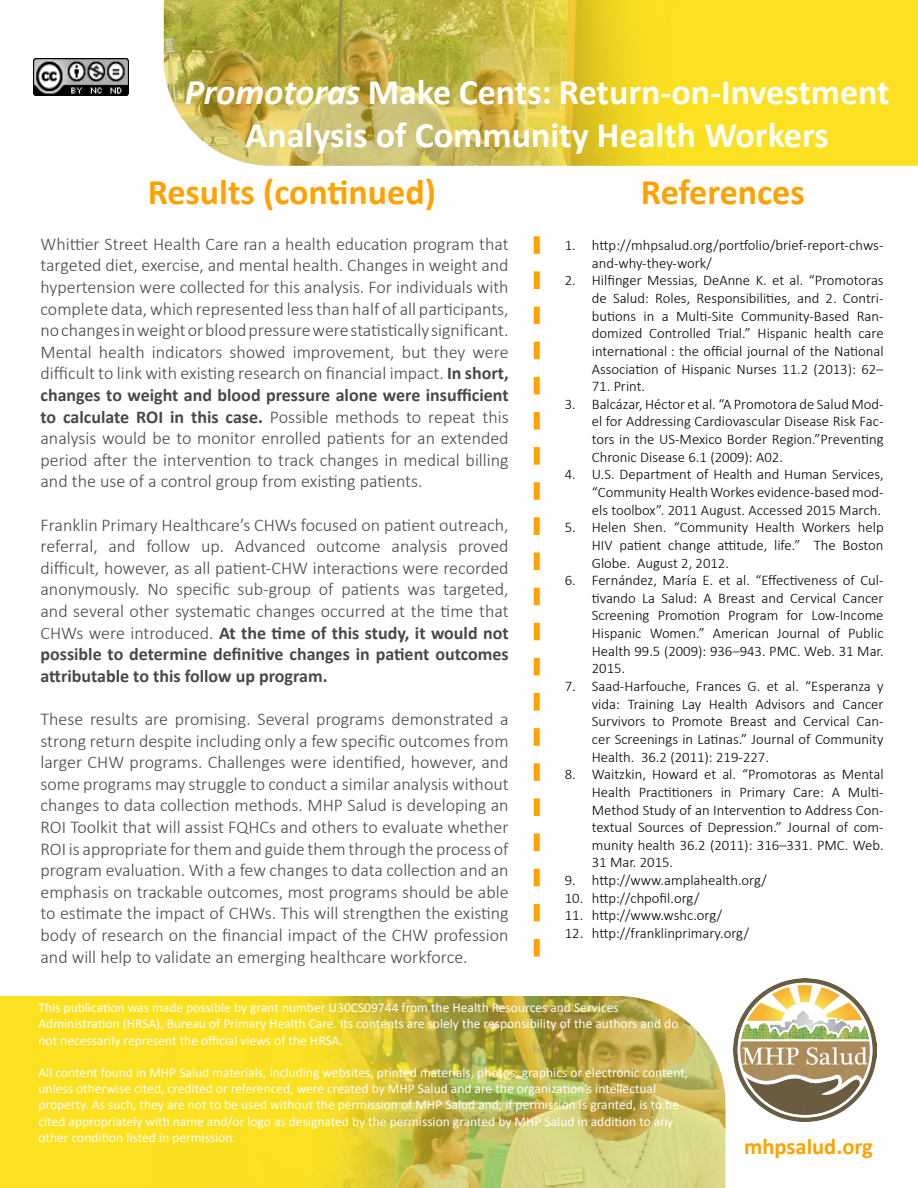
<style>
.page{position:relative;width:918px;height:1188px;background:#fff}
.page>*{position:absolute;margin:0;border:0;box-sizing:border-box;transform-origin:0 0}
.t1{font:700 40.5px "Calibri";color:#fff}
.t2{font:700 36px/43.2px "Calibri";color:#fff;text-align:center}
.t3{font:700 36px "Calibri";color:#ffa200}
.t4{font:700 22.5px "Calibri";color:#fff}
.t5{font:700 22.5px "Calibri";color:#ffa200}
.t6{font:300 18px/21.6px "Calibri";color:#48484a;text-align:justify}
.t7{font:300 14.7px/17.7px "Calibri";color:#000;text-align:justify}
.t8{font:13.5px/16.2px "Calibri";color:#fff}
.t9{font:italic 13.5px/16.2px "Calibri";color:#fff}
.s1{font-style:italic}
.s2{font-weight:700}
</style>
<div class="page">
<svg style="left:534px;top:279px;width:6px;height:643px"></svg>
<img style="left:815px;top:979px;width:61px;height:143px">
<img style="left:163px;top:0;width:755px;height:279px">
<img style="left:0;top:939px;width:815px;height:249px">
<img style="left:33px;top:58px;width:96px;height:38px">
<h2 class="t2" style="left:185px;top:70px;width:707px"><span class="s1">Promotoras</span> Make Cents: Return-on-Investment<br>Analysis of Community Health Workers</h2>
<h1 class="t1" style="left:332px;top:77px;width:524px">MHP Salud Executive Summary</h1>
<h2 class="t3" style="left:148px;top:169px;width:290px">Results (continued)</h2>
<p class="t6" style="left:40px;top:233px;width:470px">Whittier Street Health Care ran a health education program that targeted diet, exercise, and mental health. Changes in weight and hypertension were collected for this analysis. For individuals with complete data, which represented less than half of all participants, no changes in weight or blood pressure were statistically significant.<br>Mental health indicators showed improvement, but they were difficult to link with existing research on financial impact. <span class="s2">In short, changes to weight and blood pressure alone were insufficient to calculate ROI in this case.</span> Possible methods to repeat this analysis would be to monitor enrolled patients for an extended period after the intervention to track changes in medical billing and the use of a control group from existing patients.</p>
<p class="t6" style="left:40px;top:514px;width:470px">Franklin Primary Healthcare’s CHWs focused on patient outreach, referral, and follow up. Advanced outcome analysis proved difficult, however, as all patient-CHW interactions were recorded anonymously. No specific sub-group of patients was targeted, and several other systematic changes occurred at the time that CHWs were introduced. <span class="s2">At the time of this study, it would not possible to determine definitive changes in patient outcomes attributable to this follow up program.</span></p>
<p class="t6" style="left:40px;top:708px;width:470px">These results are promising. Several programs demonstrated a strong return despite including only a few specific outcomes from larger CHW programs. Challenges were identified, however, and some programs may struggle to conduct a similar analysis without changes to data collection methods. MHP Salud is developing an ROI Toolkit that will assist FQHCs and others to evaluate whether ROI is appropriate for them and guide them through the process of program evaluation. With a few changes to data collection and an emphasis on trackable outcomes, most programs should be able to estimate the impact of CHWs. This will strengthen the existing body of research on the financial impact of the CHW profession and will help to validate an emerging healthcare workforce.</p>
<h2 class="t3" style="left:641px;top:169px;width:165px">References</h2>
<p class="t7" style="left:592px;top:236px;width:293px;text-indent:-27px">1. http://mhpsalud.org/portfolio/brief-report-chws&shy;and-why-they-work/</p>
<p class="t7" style="left:592px;top:271px;width:293px;text-indent:-27px">2. Hilfinger Messias, DeAnne K. et al. “Promotoras de Salud: Roles, Responsibilities, and 2. Contri&shy;butions in a Multi-Site Community-Based Ran&shy;domized Controlled Trial.” Hispanic health care international : the official journal of the National Association of Hispanic Nurses 11.2 (2013): 62–</p>
<p class="t7" style="left:592px;top:377px;width:55px">71. Print.</p>
<p class="t7" style="left:592px;top:395px;width:293px;text-indent:-27px">3. Balcázar, Héctor et al. “A Promotora de Salud Mod&shy;el for Addressing Cardiovascular Disease Risk Fac&shy;tors in the US-Mexico Border Region.”Preventing Chronic Disease 6.1 (2009): A02.</p>
<p class="t7" style="left:592px;top:465px;width:293px;text-indent:-27px">4. U.S. Department of Health and Human Services, “Community Health Workes evidence-based mod&shy;els toolbox”. 2011 August. Accessed 2015 March.</p>
<p class="t7" style="left:592px;top:518px;width:293px;text-indent:-27px">5. Helen Shen. “Community Health Workers help HIV patient change attitude, life.” The Boston Globe. August 2, 2012.</p>
<p class="t7" style="left:592px;top:571px;width:293px;text-indent:-27px">6. Fernández, María E. et al. “Effectiveness of Cul&shy;tivando La Salud: A Breast and Cervical Cancer Screening Promotion Program for Low-Income Hispanic Women.” American Journal of Public Health 99.5 (2009): 936–943. PMC. Web. 31 Mar.<br>2015.</p>
<p class="t7" style="left:592px;top:677px;width:293px;text-indent:-27px">7. Saad-Harfouche, Frances G. et al. “Esperanza y vida: Training Lay Health Advisors and Cancer Survivors to Promote Breast and Cervical Can&shy;cer Screenings in Latinas.” Journal of Community Health. 36.2 (2011): 219-227.</p>
<p class="t7" style="left:592px;top:765px;width:293px;text-indent:-27px">8. Waitzkin, Howard et al. “Promotoras as Mental Health Practitioners in Primary Care: A Multi-Method Study of an Intervention to Address Con&shy;textual Sources of Depression.” Journal of com&shy;munity health 36.2 (2011): 316–331. PMC. Web.<br>31 Mar. 2015.</p>
<p class="t7" style="left:565px;top:871px;width:204px">9. http://www.amplahealth.org/</p>
<p class="t7" style="left:565px;top:889px;width:136px">10. http://chpofil.org/</p>
<p class="t7" style="left:565px;top:906px;width:159px">11. http://www.wshc.org/</p>
<p class="t7" style="left:565px;top:924px;width:186px">12. http://franklinprimary.org/</p>
<p class="t8" style="left:39px;top:1000px;width:641px">This publication was made possible by grant number U30CS09744 from the Health Resources and Services<br>Administration (HRSA), Bureau of Primary Health Care. Its contents are solely the responsibility of the authors and do not necessarily represent the official views of the HRSA.</p>
<p class="t8" style="left:39px;top:1064px;width:651px">All content found in MHP Salud materials, including websites, printed materials, photos, graphics or electronic content, unless otherwise cited, credited or referenced, were created by MHP Salud and are the organization’s intellectual property. As such, they are not to be used without the permission of MHP Salud and, if permission is granted, is to be cited appropriately with name and/or logo as designated by the permission granted by MHP Salud in addition to any other condition listed in permission.</p>
<p class="t4" style="left:7px;top:1009px;width:593px">MHP Salud implements Community Health Worker programs to</p>
<p class="t4" style="left:7px;top:1063px;width:667px">model nationally as a culturally appropriate strategy to improve health.</p>
<p class="t9" style="left:1px;top:1093px;width:684px">All content found in MHP Salud materials, including websites, printed materials, photos, graphics or electronic content, unless otherwise cited, credited or referenced, were created by MHP Salud and are the organization’s intellectual property. As such,</p>
<p class="t5" style="left:744px;top:1132px;width:130px">mhpsalud.org</p>
</div>
